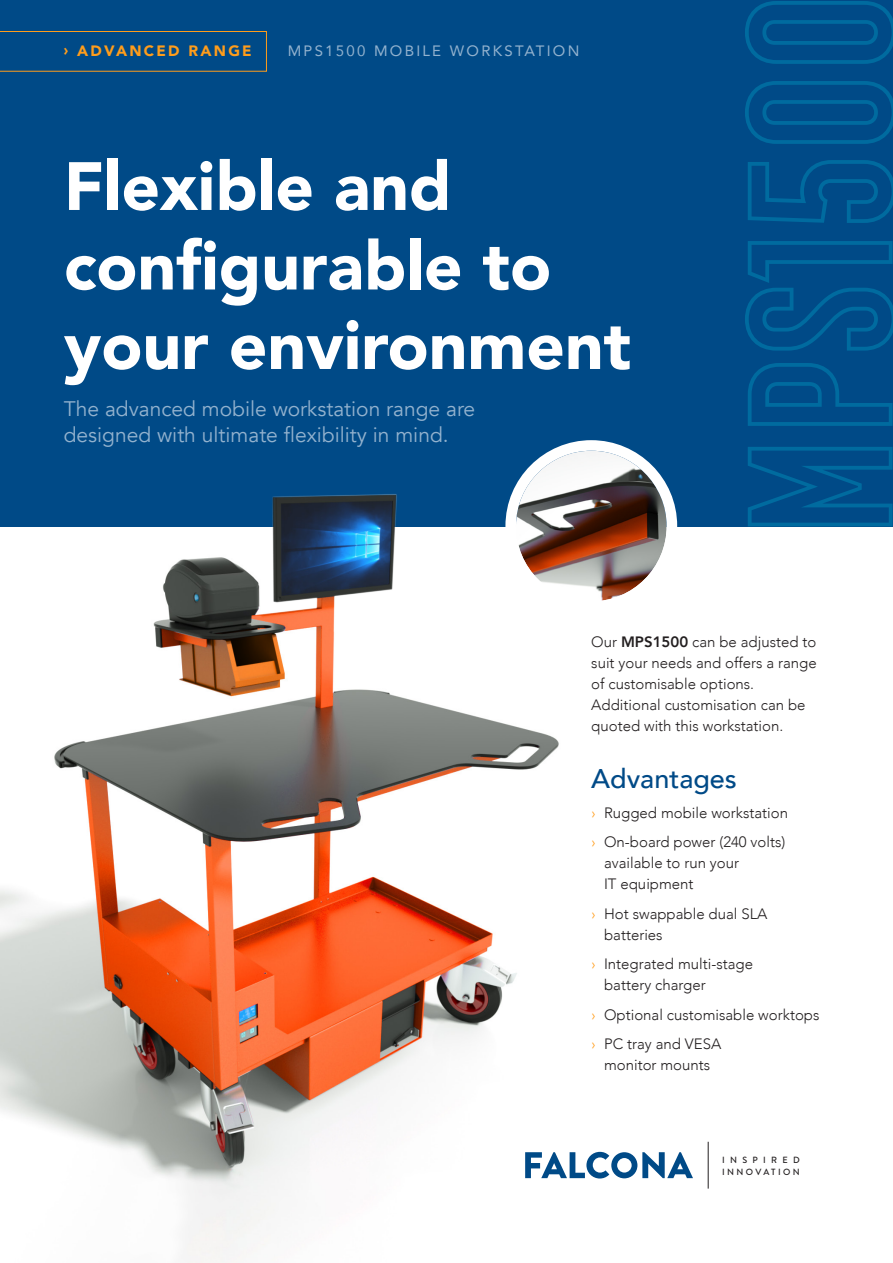
<style>
.page{position:relative;width:893px;height:1263px;background:#fff}
.page>*{position:absolute;margin:0;border:0;box-sizing:border-box;transform-origin:0 0}
.t1{font:190.5px "Frontage Condensed Outline";letter-spacing:-.15em;color:#006b9f}
.t2{font:900 67.5px/79.5px "Avenir";color:#fff}
.t3{font:500 27px "Avenir";color:#004a87}
.t4{font:21px/25.2px "Avenir";color:#93b2ce}
.t5{font:300 15px/21px "Avenir";color:#231f20}
.t6{font:15px "Avenir";letter-spacing:.15em;color:#93b2ce}
.t7{font:900 15px "Avenir";letter-spacing:.15em;color:#ff9d1b}
.t8{font:500 9px "Brandon Grotesque";letter-spacing:.26em;color:#231f20}
.t9{font:500 9px "Brandon Grotesque";letter-spacing:.59em;color:#231f20}
.s1{font-weight:800}
.s2{color:#ff9d1b}
</style>
<div class="page">
<div style="left:0;top:0;width:893px;height:526px;background:#004a87"></div>
<img style="left:0;top:487px;width:838px;height:776px">
<svg style="left:525px;top:1152px;width:168px;height:26px"></svg>
<hr style="left:708px;top:1142px;width:1px;height:46px;background:#231f20">
<img style="left:516px;top:451px;width:151px;height:150px;border-radius:75px">
<div style="left:505px;top:440px;width:172px;height:172px;border:11px solid #fff;border-radius:50%"></div>
<svg style="left:0;top:31px;width:267px;height:41px"></svg>
<p class="t7" style="left:64px;top:38px;width:189px">› ADVANCED RANGE</p>
<p class="t6" style="left:288px;top:39px;width:293px">MPS1500 MOBILE WORKSTATION</p>
<p class="t2" style="left:64px;top:145px;width:569px">Flexible and configurable to your environment</p>
<p class="t4" style="left:64px;top:397px;width:413px">The advanced mobile workstation range are designed with ultimate flexibility in mind.</p>
<p class="t1" style="left:713px;top:557px;width:575px;rotate:-90deg">MPS1500</p>
<p class="t5" style="left:591px;top:631px;width:227px;text-align:justify">Our <span class="s1">MPS1500</span> can be adjusted to suit your needs and offers a range of customisable options.</p>
<p class="t5" style="left:591px;top:694px;width:216px">Additional customisation can be quoted with this workstation.</p>
<p class="t3" style="left:591px;top:756px;width:147px">Advantages</p>
<p class="t5" style="left:591px;top:802px;width:198px"><span class="s2">›</span> Rugged mobile workstation</p>
<p class="t5" style="left:604px;top:832px;width:183px;text-indent:-13px"><span class="s2">›</span> On-board power (240 volts) available to run your<br>IT equipment</p>
<p class="t5" style="left:604px;top:903px;width:165px;text-indent:-13px"><span class="s2">›</span> Hot swappable dual SLA batteries</p>
<p class="t5" style="left:604px;top:954px;width:150px;text-indent:-13px"><span class="s2">›</span> Integrated multi-stage battery charger</p>
<p class="t5" style="left:591px;top:1004px;width:230px"><span class="s2">›</span> Optional customisable worktops</p>
<p class="t5" style="left:591px;top:1034px;width:132px;text-align:center"><span class="s2">›</span> PC tray and VESA monitor mounts</p>
<p class="t9" style="left:722px;top:1153px;width:79px">INSPIRED</p>
<p class="t8" style="left:722px;top:1165px;width:79px">INNOVATION</p>
</div>
